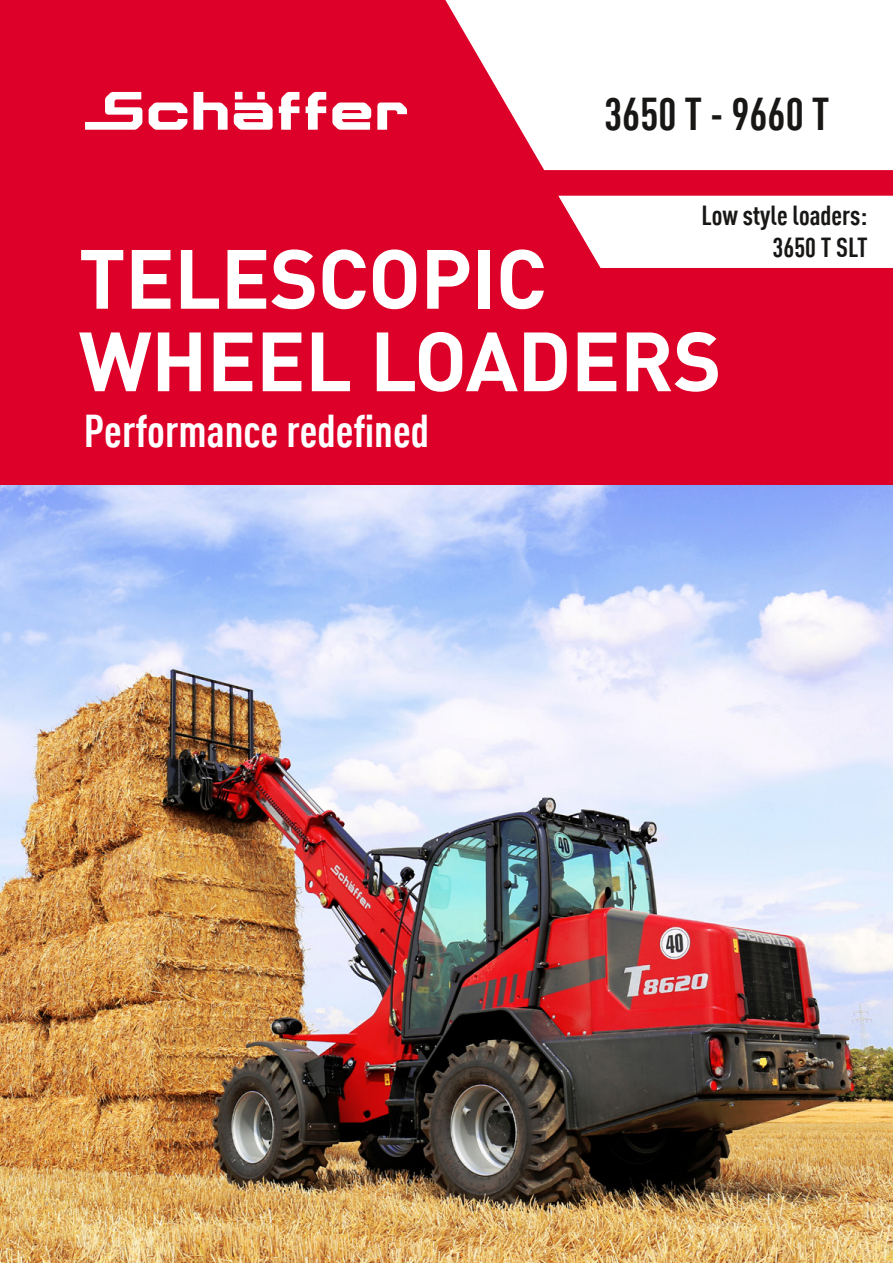
<style>
.page{position:relative;width:893px;height:1263px;background:#fff}
.page>*{position:absolute;margin:0;border:0;box-sizing:border-box;transform-origin:0 0}
.t1{font:700 82.5px/82.5px "DIN Offc Pro";letter-spacing:-.01em;color:#fff}
.t2{font:700 condensed 45px "DIN Offc Pro";color:#fff}
.t3{font:700 condensed 45px "DIN Offc Pro";color:#181716}
.t4{font:700 condensed 27px/32.4px "DIN Offc Pro";color:#181716;text-align:right}
</style>
<div class="page">
<img style="left:0;top:485px;width:893px;height:778px">
<div style="left:0;top:0;width:893px;height:485px;background:#dd0029"></div>
<svg style="left:445px;top:0;width:448px;height:170px;background:#fbe2e7"></svg>
<svg style="left:85px;top:92px;width:322px;height:38px"></svg>
<div style="left:559px;top:196px;width:334px;height:72px;background:#fff"></div>
<h2 class="t3" style="left:604px;top:81px;width:227px">3650 T - 9660 T</h2>
<p class="t4" style="left:701px;top:197px;width:168px">Low style loaders:<br>3650 T SLT</p>
<h1 class="t1" style="left:79px;top:232px;width:645px">TELESCOPIC<br>WHEEL LOADERS</h1>
<h2 class="t2" style="left:84px;top:398px;width:347px">Performance redefined</h2>
</div>
